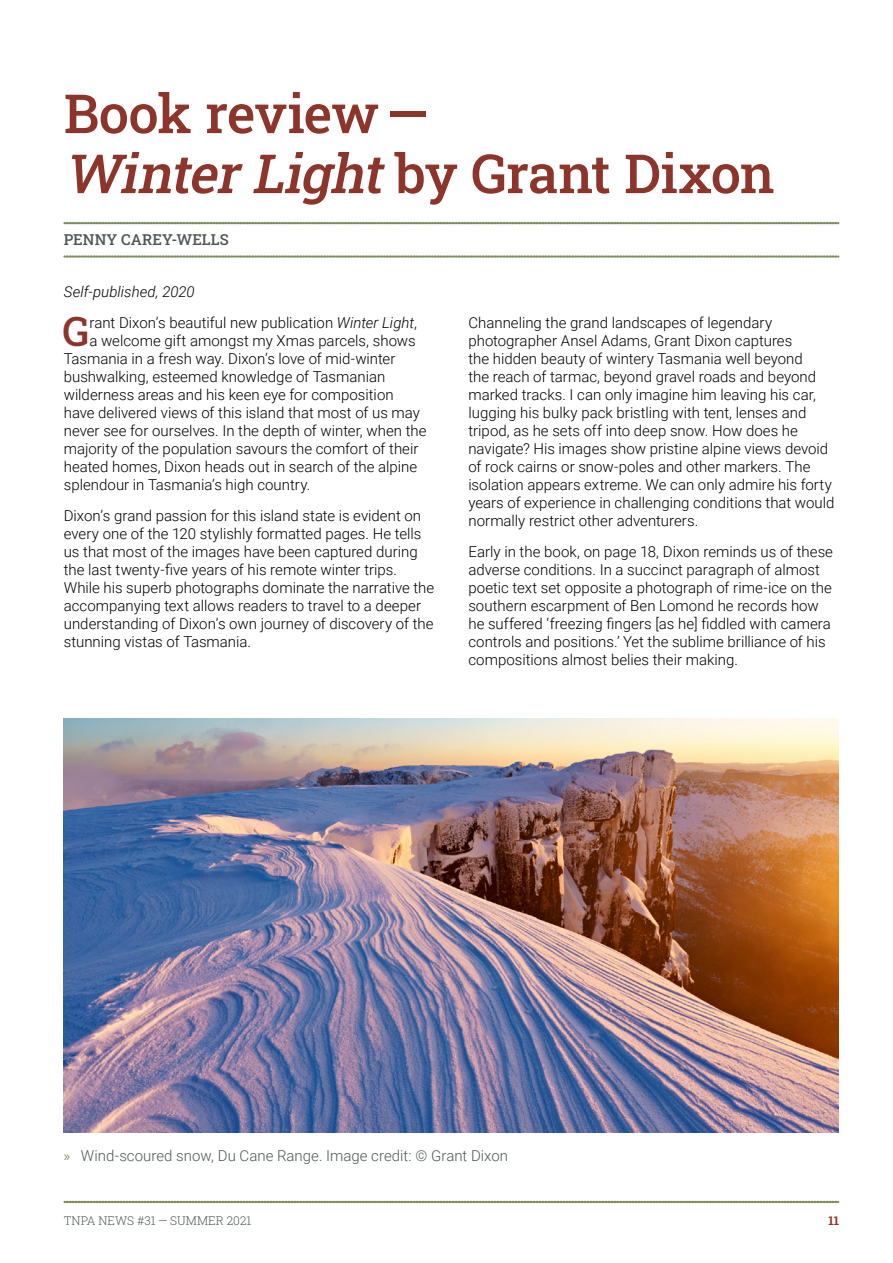
<style>
.page{position:relative;width:893px;height:1263px;background:#fff}
.page>*{position:absolute;margin:0;border:0;box-sizing:border-box;transform-origin:0 0}
.t1{font:500 54px/60px "Roboto Slab";letter-spacing:-.015em;color:#8d352b}
.t2{font:500 40.35px "Roboto Slab";color:#8d352b}
.t3{font:300 15px/18px "Roboto";color:#000}
.t4{font:300 15px "Roboto";color:#505657}
.t5{font:italic 300 15px "Roboto";color:#000}
.t6{font:500 15px "Roboto Slab";letter-spacing:.005em;color:#505657}
.t7{font:300 12px "Roboto Slab";color:#505657}
.t8{font:700 12px "Roboto Slab";color:#8d352b}
.s1{font-style:italic}
.s2{font-family:"Myriad Pro";font-weight:400;color:#808e5c}
</style>
<div class="page">
<svg style="left:64px;top:1201px;width:775px;height:2px;background:#839161"></svg>
<svg style="left:64px;top:222px;width:775px;height:2px;background:#879465"></svg>
<svg style="left:64px;top:256px;width:775px;height:1px"></svg>
<img style="left:64px;top:719px;width:775px;height:414px">
<h1 class="t1" style="left:64px;top:82px;width:712px">Book review —<br><span class="s1">WinterLight</span>by Grant Dixon</h1>
<p class="t6" style="left:64px;top:229px;width:166px">PENNY CAREY-WELLS</p>
<p class="t5" style="left:64px;top:281px;width:132px">Self-published, 2020</p>
<h2 class="t2" style="left:63px;top:304px;width:28px">G</h2>
<p class="t3" style="left:89px;top:313px;width:329px">rant Dixon’s beautiful new publication <span class="s1">Winter Light</span>,</p>
<p class="t3" style="left:89px;top:331px;width:328px">a welcome gift amongst my Xmas parcels, shows</p>
<p class="t3" style="left:64px;top:349px;width:333px">Tasmania in a fresh way. Dixon’s love of mid-winter</p>
<p class="t3" style="left:64px;top:367px;width:323px">bushwalking, esteemed knowledge of Tasmanian</p>
<p class="t3" style="left:64px;top:385px;width:331px">wilderness areas and his keen eye for composition</p>
<p class="t3" style="left:64px;top:403px;width:358px">have delivered views of this island that most of us may</p>
<p class="t3" style="left:64px;top:421px;width:364px">never see for ourselves. In the depth of winter, when the</p>
<p class="t3" style="left:64px;top:439px;width:356px">majority of the population savours the comfort of their</p>
<p class="t3" style="left:64px;top:457px;width:355px">heated homes, Dixon heads out in search of the alpine</p>
<p class="t3" style="left:64px;top:475px;width:248px">splendour in Tasmania’s high country.</p>
<p class="t3" style="left:64px;top:506px;width:372px">Dixon’s grand passion for this island state is evident on every one of the 120 stylishly formatted pages. He tells us that most of the images have been captured during the last twenty-five years of his remote winter trips.<br>While his superb photographs dominate the narrative the accompanying text allows readers to travel to a deeper understanding of Dixon’s own journey of discovery of the stunning vistas of Tasmania.</p>
<p class="t3" style="left:468px;top:313px;width:368px">Channeling the grand landscapes of legendary photographer Ansel Adams, Grant Dixon captures<br>the hidden beauty of wintery Tasmania well beyond<br>the reach of tarmac, beyond gravel roads and beyond marked tracks. I can only imagine him leaving his car, lugging his bulky pack bristling with tent, lenses and tripod, as he sets off into deep snow. How does he navigate? His images show pristine alpine views devoid of rock cairns or snow-poles and other markers. The isolation appears extreme. We can only admire his forty years of experience in challenging conditions that would normally restrict other adventurers.</p>
<p class="t3" style="left:468px;top:542px;width:366px">Early in the book, on page 18, Dixon reminds us of these adverse conditions. In a succinct paragraph of almost poetic text set opposite a photograph of rime-ice on the southern escarpment of Ben Lomond he records how he suffered ‘freezing fingers [as he] fiddled with camera controls and positions.’ Yet the sublime brilliance of his compositions almost belies their making.</p>
<p class="t4" style="left:64px;top:1145px;width:446px"><span class="s2">»</span> Wind-scoured snow, Du Cane Range. Image credit: © Grant Dixon</p>
<p class="t7" style="left:64px;top:1212px;width:189px">TNPA NEWS #31 — SUMMER 2021</p>
<p class="t8" style="left:828px;top:1212px;width:12px">11</p>
</div>
